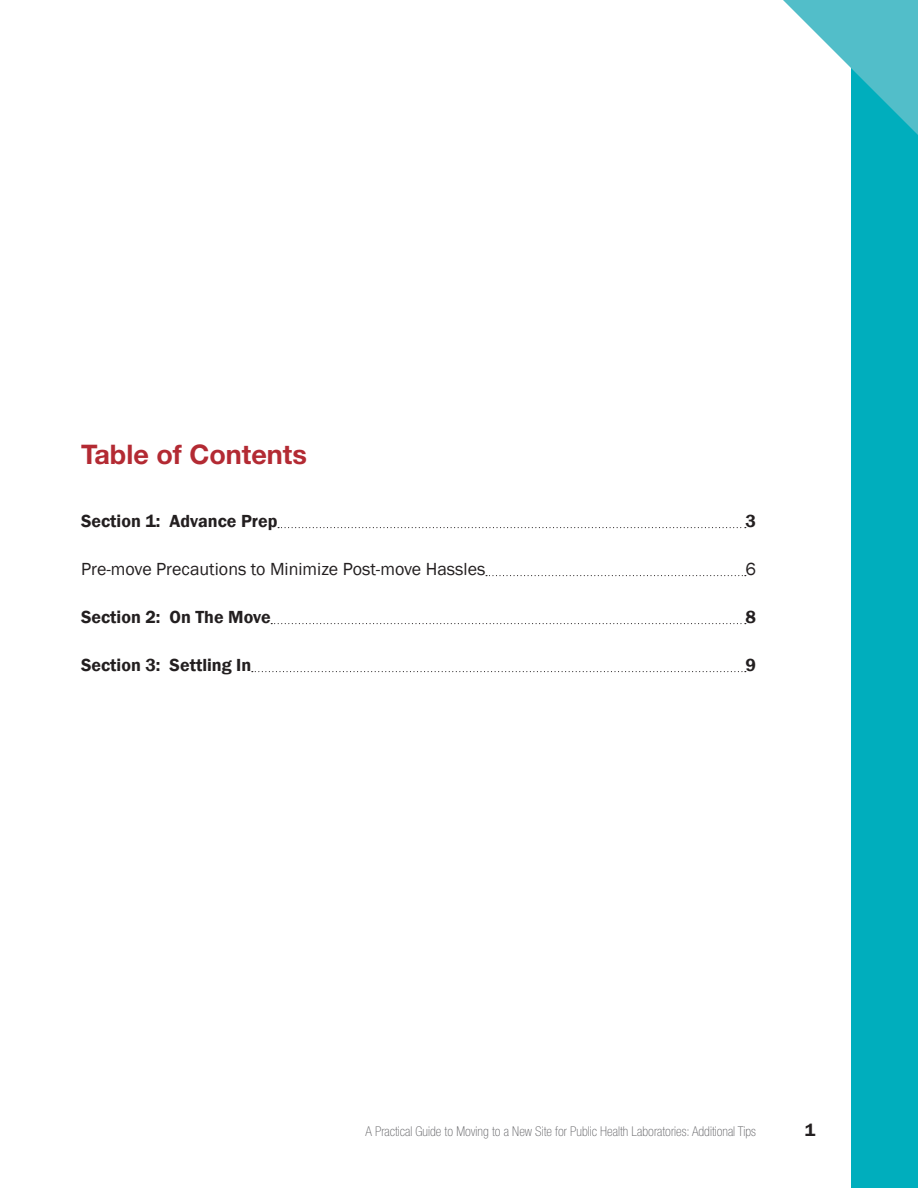
<style>
.page{position:relative;width:918px;height:1188px;background:#fff}
.page>*{position:absolute;margin:0;border:0;box-sizing:border-box;transform-origin:0 0}
.t1{font:700 27px "Helvetica Neue LT Std";color:#b32a33}
.t2{font:600 18px "Franklin Gothic";color:#231f20}
.t3{font:18px "Franklin Gothic";color:#231f20}
.t4{font:100 condensed 13.5px "Helvetica Neue LT Std";color:#636366}
</style>
<div class="page">
<div style="left:851px;top:0;width:67px;height:1188px;background:#00aebd"></div>
<svg style="left:783px;top:0;width:135px;height:135px"></svg>
<svg style="left:278px;top:527px;width:468px;height:1px"></svg>
<svg style="left:486px;top:575px;width:260px;height:1px"></svg>
<svg style="left:271px;top:623px;width:475px;height:1px"></svg>
<svg style="left:252px;top:671px;width:494px;height:1px"></svg>
<h1 class="t1" style="left:81px;top:438px;width:227px">Table of Contents</h1>
<h2 class="t2" style="left:81px;top:510px;width:198px">Section 1: Advance Prep</h2>
<h2 class="t2" style="left:745px;top:510px;width:12px">3</h2>
<h2 class="t3" style="left:81px;top:558px;width:406px">Pre-move Precautions to Minimize Post-move Hassles</h2>
<h2 class="t3" style="left:745px;top:558px;width:12px">6</h2>
<h2 class="t2" style="left:81px;top:606px;width:191px">Section 2: On The Move</h2>
<h2 class="t2" style="left:745px;top:606px;width:12px">8</h2>
<h2 class="t2" style="left:81px;top:654px;width:172px">Section 3: Settling In</h2>
<h2 class="t2" style="left:745px;top:654px;width:12px">9</h2>
<p class="t4" style="left:365px;top:1124px;width:392px">A Practical Guide to Moving to a New Site for Public Health Laboratories: Additional Tips</p>
<h2 class="t2" style="left:805px;top:1119px;width:12px">1</h2>
</div>
